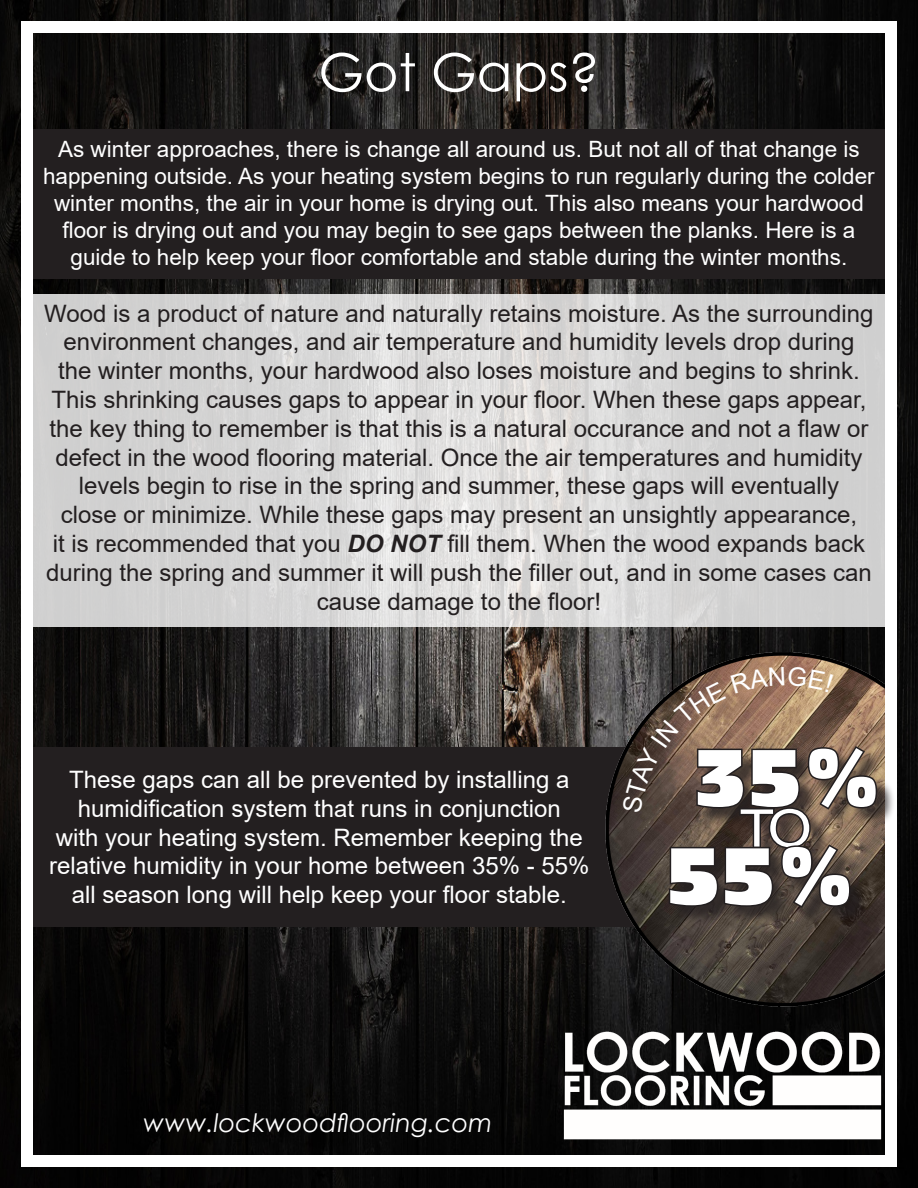
<style>
.page{position:relative;width:918px;height:1188px;background:#fff}
.page>*{position:absolute;margin:0;border:0;box-sizing:border-box;transform-origin:0 0}
.t1{font:78px "Antique Olive Compact";color:#fff}
.t2{font:52.5px "Century Gothic";color:#fff}
.t3{font:51.9px "Arial";color:#fff;scale:1.1 1}
.t4{font:italic 25.5px "Century Gothic";color:#fff}
.t5{font:24px/28.8px "Arial";color:#231f20;text-align:center}
.t6{font:24px/28.8px "Arial";color:#fff;text-align:center}
.t7{font:22.5px/27px "Arial";color:#fff;text-align:center}
.s1{font-weight:700;font-style:italic}
</style>
<div class="page">
<img style="left:0;top:0;width:918px;height:1188px">
<svg style="left:34px;top:294px;width:850px;height:332px;background:#d7d6d6"></svg>
<div style="left:33px;top:130px;width:852px;height:149px;background:#231f20"></div>
<div style="left:33px;top:747px;width:852px;height:180px;background:#231f20"></div>
<img style="left:505px;top:603px;width:413px;height:431px">
<div style="left:699px;top:750px;width:197px;height:77px;background:#231f20;opacity:.75"></div>
<div style="left:671px;top:848px;width:198px;height:78px;background:#231f20;opacity:.75"></div>
<img style="left:555px;top:1017px;width:330px;height:131px">
<svg style="left:623px;top:667px;width:256px;height:243px"></svg>
<p class="t2" style="left:318px;top:36px;width:283px">Got Gaps?</p>
<p class="t7" style="left:43px;top:135px;width:833px">As winter approaches, there is change all around us. But not all of that change is happening outside. As your heating system begins to run regularly during the colder winter months, the air in your home is drying out. This also means your hardwood floor is drying out and you may begin to see gaps between the planks. Here is a guide to help keep your floor comfortable and stable during the winter months.</p>
<p class="t5" style="left:44px;top:299px;width:831px">Wood is a product of nature and naturally retains moisture. As the surrounding environment changes, and air temperature and humidity levels drop during the winter months, your hardwood also loses moisture and begins to shrink.<br>This shrinking causes gaps to appear in your floor. When these gaps appear, the key thing to remember is that this is a natural occurance and not a flaw or defect in the wood flooring material. Once the air temperatures and humidity levels begin to rise in the spring and summer, these gaps will eventually<br>close or minimize. While these gaps may present an unsightly appearance,<br>it is recommended that you <span class="s1">DO NOT</span> fill them. When the wood expands back during the spring and summer it will push the filler out, and in some cases can cause damage to the floor!</p>
<p class="t6" style="left:49px;top:765px;width:542px">These gaps can all be prevented by installing a humidification system that runs in conjunction<br>with your heating system. Remember keeping the relative humidity in your home between 35% - 55% all season long will help keep your floor stable.</p>
<p class="t4" style="left:143px;top:1104px;width:351px">www.lockwoodflooring.com</p>
<p class="t1" style="left:693px;top:729px;width:191px">35%</p>
<p class="t3" style="left:739px;top:793px;width:67px">TO</p>
<p class="t1" style="left:666px;top:827px;width:191px">55%</p>
</div>
